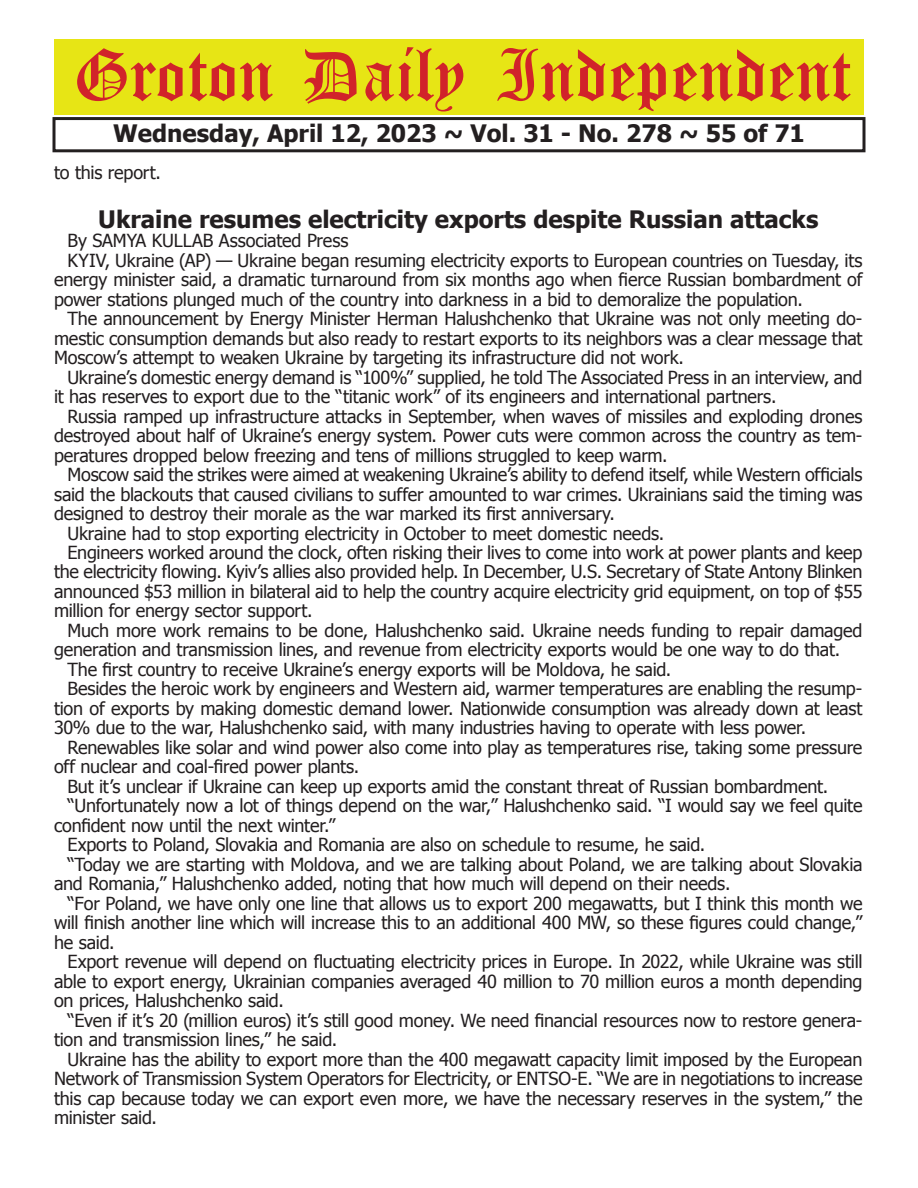
<style>
.page{position:relative;width:918px;height:1188px;background:#fff}
.page>*{position:absolute;margin:0;border:0;box-sizing:border-box;transform-origin:0 0}
.t1{font:54px "Old English Five";color:#d1232a}
.t2{font:700 24px "Tahoma";color:#231f20}
.t3{font:18px "Tahoma";letter-spacing:-.015em;color:#231f20}
</style>
<div class="page">
<div style="left:52px;top:117px;width:814px;height:35px;border:3px solid #231f20"></div>
<div style="left:54px;top:40px;width:810px;height:75px;background:#e7e515"></div>
<h1 class="t1" style="left:73px;top:50px;width:779px">Groton Daily Independent</h1>
<h2 class="t2" style="left:113px;top:116px;width:693px">Wednesday, April 12, 2023 ~ Vol. 31 - No. 278 ~ 55 of 71</h2>
<p class="t3" style="left:54px;top:161px;width:109px">to this report.</p>
<h2 class="t2" style="left:98px;top:202px;width:722px">Ukraine resumes electricity exports despite Russian attacks</h2>
<p class="t3" style="left:68px;top:228px;width:282px">By SAMYA KULLAB Associated Press</p>
<p class="t3" style="left:68px;top:248px;width:797px">KYIV, Ukraine (AP) — Ukraine began resuming electricity exports to European countries on Tuesday, its</p>
<p class="t3" style="left:54px;top:267px;width:810px">energy minister said, a dramatic turnaround from six months ago when fierce Russian bombardment of</p>
<p class="t3" style="left:54px;top:287px;width:750px">power stations plunged much of the country into darkness in a bid to demoralize the population.</p>
<p class="t3" style="left:68px;top:306px;width:796px">The announcement by Energy Minister Herman Halushchenko that Ukraine was not only meeting do-</p>
<p class="t3" style="left:54px;top:326px;width:810px">mestic consumption demands but also ready to restart exports to its neighbors was a clear message that</p>
<p class="t3" style="left:54px;top:345px;width:632px">Moscow’s attempt to weaken Ukraine by targeting its infrastructure did not work.</p>
<p class="t3" style="left:68px;top:365px;width:797px">Ukraine’s domestic energy demand is “100%” supplied, he told The Associated Press in an interview, and</p>
<p class="t3" style="left:54px;top:384px;width:724px">it has reserves to export due to the “titanic work” of its engineers and international partners.</p>
<p class="t3" style="left:68px;top:404px;width:796px">Russia ramped up infrastructure attacks in September, when waves of missiles and exploding drones</p>
<p class="t3" style="left:54px;top:423px;width:810px">destroyed about half of Ukraine’s energy system. Power cuts were common across the country as tem-</p>
<p class="t3" style="left:54px;top:443px;width:615px">peratures dropped below freezing and tens of millions struggled to keep warm.</p>
<p class="t3" style="left:68px;top:462px;width:796px">Moscow said the strikes were aimed at weakening Ukraine’s ability to defend itself, while Western officials</p>
<p class="t3" style="left:54px;top:482px;width:810px">said the blackouts that caused civilians to suffer amounted to war crimes. Ukrainians said the timing was</p>
<p class="t3" style="left:54px;top:501px;width:563px">designed to destroy their morale as the war marked its first anniversary.</p>
<p class="t3" style="left:68px;top:521px;width:598px">Ukraine had to stop exporting electricity in October to meet domestic needs.</p>
<p class="t3" style="left:68px;top:540px;width:796px">Engineers worked around the clock, often risking their lives to come into work at power plants and keep</p>
<p class="t3" style="left:54px;top:560px;width:810px">the electricity flowing. Kyiv’s allies also provided help. In December, U.S. Secretary of State Antony Blinken</p>
<p class="t3" style="left:54px;top:579px;width:810px">announced $53 million in bilateral aid to help the country acquire electricity grid equipment, on top of $55</p>
<p class="t3" style="left:54px;top:599px;width:260px">million for energy sector support.</p>
<p class="t3" style="left:68px;top:618px;width:796px">Much more work remains to be done, Halushchenko said. Ukraine needs funding to repair damaged</p>
<p class="t3" style="left:54px;top:638px;width:788px">generation and transmission lines, and revenue from electricity exports would be one way to do that.</p>
<p class="t3" style="left:68px;top:657px;width:605px">The first country to receive Ukraine’s energy exports will be Moldova, he said.</p>
<p class="t3" style="left:68px;top:677px;width:796px">Besides the heroic work by engineers and Western aid, warmer temperatures are enabling the resump-</p>
<p class="t3" style="left:54px;top:696px;width:810px">tion of exports by making domestic demand lower. Nationwide consumption was already down at least</p>
<p class="t3" style="left:54px;top:716px;width:754px">30% due to the war, Halushchenko said, with many industries having to operate with less power.</p>
<p class="t3" style="left:68px;top:735px;width:796px">Renewables like solar and wind power also come into play as temperatures rise, taking some pressure</p>
<p class="t3" style="left:54px;top:755px;width:307px">off nuclear and coal-fired power plants.</p>
<p class="t3" style="left:68px;top:774px;width:762px">But it’s unclear if Ukraine can keep up exports amid the constant threat of Russian bombardment.</p>
<p class="t3" style="left:68px;top:794px;width:796px">“Unfortunately now a lot of things depend on the war,” Halushchenko said. “I would say we feel quite</p>
<p class="t3" style="left:54px;top:813px;width:283px">confident now until the next winter.”</p>
<p class="t3" style="left:68px;top:833px;width:639px">Exports to Poland, Slovakia and Romania are also on schedule to resume, he said.</p>
<p class="t3" style="left:68px;top:852px;width:797px">“Today we are starting with Moldova, and we are talking about Poland, we are talking about Slovakia</p>
<p class="t3" style="left:54px;top:872px;width:678px">and Romania,” Halushchenko added, noting that how much will depend on their needs.</p>
<p class="t3" style="left:68px;top:891px;width:796px">“For Poland, we have only one line that allows us to export 200 megawatts, but I think this month we</p>
<p class="t3" style="left:54px;top:911px;width:810px">will finish another line which will increase this to an additional 400 MW, so these figures could change,”</p>
<p class="t3" style="left:54px;top:930px;width:62px">he said.</p>
<p class="t3" style="left:68px;top:950px;width:797px">Export revenue will depend on fluctuating electricity prices in Europe. In 2022, while Ukraine was still</p>
<p class="t3" style="left:54px;top:969px;width:810px">able to export energy, Ukrainian companies averaged 40 million to 70 million euros a month depending</p>
<p class="t3" style="left:54px;top:989px;width:231px">on prices, Halushchenko said.</p>
<p class="t3" style="left:68px;top:1008px;width:796px">“Even if it’s 20 (million euros) it’s still good money. We need financial resources now to restore genera-</p>
<p class="t3" style="left:54px;top:1028px;width:285px">tion and transmission lines,” he said.</p>
<p class="t3" style="left:68px;top:1047px;width:796px">Ukraine has the ability to export more than the 400 megawatt capacity limit imposed by the European</p>
<p class="t3" style="left:54px;top:1067px;width:810px">Network of Transmission System Operators for Electricity, or ENTSO-E. “We are in negotiations to increase</p>
<p class="t3" style="left:54px;top:1086px;width:810px">this cap because today we can export even more, we have the necessary reserves in the system,” the</p>
<p class="t3" style="left:54px;top:1106px;width:104px">minister said.</p>
</div>
